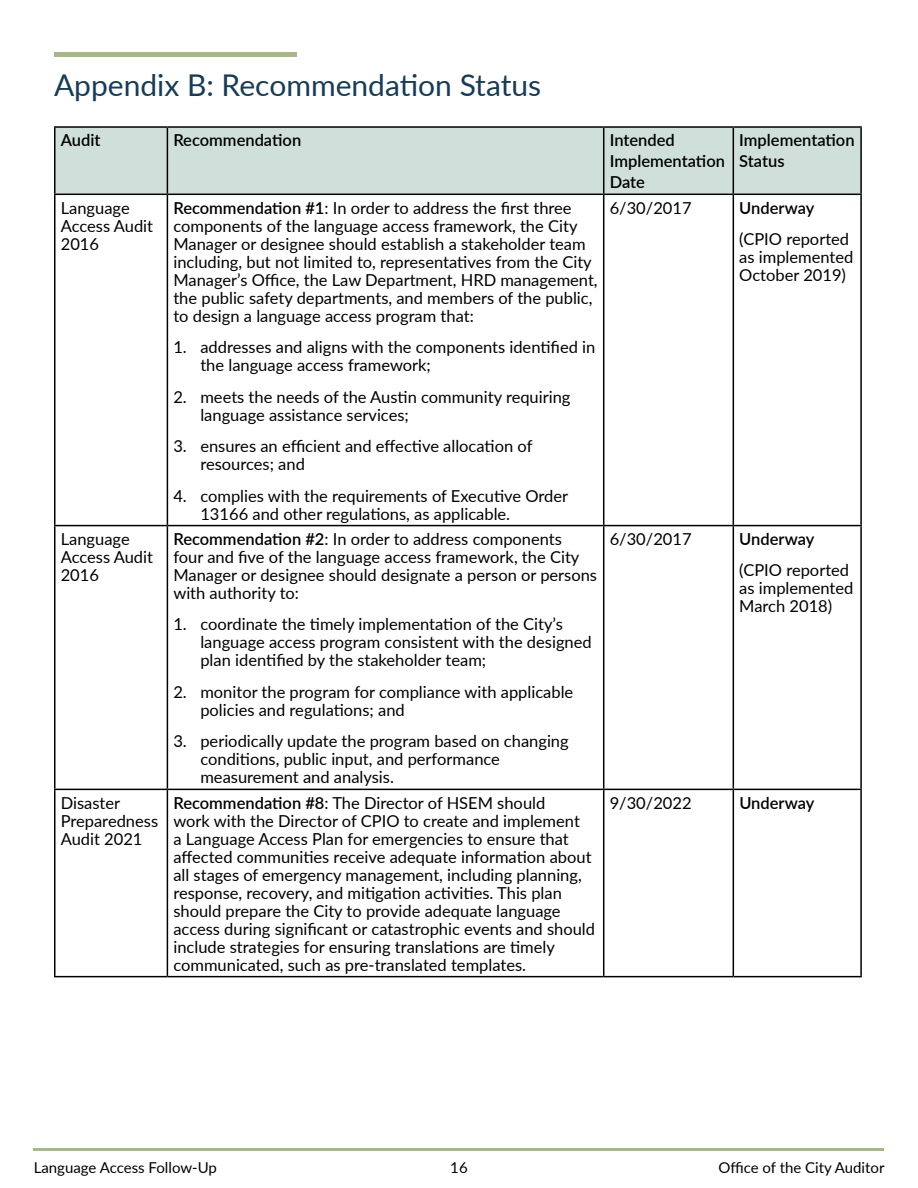
<style>
.page{position:relative;width:918px;height:1188px;background:#fff}
.page>*{position:absolute;margin:0;border:0;box-sizing:border-box;transform-origin:0 0}
.Section_Header{font:30px "Lato";color:#163c58}
.Body_Text{font:16.5px/18px "Lato";color:#000}
.Body_Text-2{font:600 16.5px/21px "Lato";color:#000}
.t1{font:15px "Lato";color:#000}
.s1{font-weight:600}
</style>
<div class="page">
<hr style="left:34px;top:1149px;width:850px;height:2px;background:#a7b887">
<hr style="left:54px;top:53px;width:243px;height:4px;background:#a7b887">
<div style="left:56px;top:128px;width:804px;height:66px;background:#cfdfda"></div>
<hr style="left:54px;top:126px;width:113px;height:2px;background:#000">
<hr style="left:54px;top:128px;width:2px;height:66px;background:#000">
<hr style="left:167px;top:126px;width:437px;height:2px;background:#000">
<hr style="left:167px;top:128px;width:1px;height:66px;background:#000">
<hr style="left:604px;top:126px;width:129px;height:2px;background:#000">
<hr style="left:603px;top:128px;width:1px;height:66px;background:#000">
<hr style="left:733px;top:126px;width:129px;height:2px;background:#000">
<hr style="left:733px;top:128px;width:1px;height:66px;background:#000">
<hr style="left:860px;top:128px;width:2px;height:66px;background:#000">
<hr style="left:54px;top:194px;width:113px;height:1px;background:#000">
<hr style="left:54px;top:195px;width:2px;height:330px;background:#000">
<hr style="left:167px;top:194px;width:437px;height:1px;background:#000">
<hr style="left:167px;top:195px;width:1px;height:330px;background:#000">
<hr style="left:604px;top:194px;width:129px;height:1px;background:#000">
<hr style="left:603px;top:195px;width:1px;height:330px;background:#000">
<hr style="left:733px;top:194px;width:129px;height:1px;background:#000">
<hr style="left:733px;top:195px;width:1px;height:330px;background:#000">
<hr style="left:860px;top:195px;width:2px;height:330px;background:#000">
<hr style="left:54px;top:525px;width:113px;height:1px;background:#000">
<hr style="left:54px;top:526px;width:2px;height:263px;background:#000">
<hr style="left:167px;top:525px;width:437px;height:1px;background:#000">
<hr style="left:167px;top:526px;width:1px;height:263px;background:#000">
<hr style="left:604px;top:525px;width:129px;height:1px;background:#000">
<hr style="left:603px;top:526px;width:1px;height:263px;background:#000">
<hr style="left:733px;top:525px;width:129px;height:1px;background:#000">
<hr style="left:733px;top:526px;width:1px;height:263px;background:#000">
<hr style="left:860px;top:526px;width:2px;height:263px;background:#000">
<hr style="left:54px;top:789px;width:113px;height:1px;background:#000">
<hr style="left:54px;top:790px;width:2px;height:186px;background:#000">
<hr style="left:167px;top:789px;width:437px;height:1px;background:#000">
<hr style="left:167px;top:790px;width:1px;height:186px;background:#000">
<hr style="left:604px;top:789px;width:129px;height:1px;background:#000">
<hr style="left:603px;top:790px;width:1px;height:186px;background:#000">
<hr style="left:733px;top:789px;width:129px;height:1px;background:#000">
<hr style="left:733px;top:790px;width:1px;height:186px;background:#000">
<hr style="left:860px;top:790px;width:2px;height:186px;background:#000">
<hr style="left:54px;top:976px;width:113px;height:1px;background:#000">
<hr style="left:167px;top:976px;width:437px;height:1px;background:#000">
<hr style="left:604px;top:976px;width:129px;height:1px;background:#000">
<hr style="left:733px;top:976px;width:129px;height:1px;background:#000">
<p class="Section_Header" style="left:54px;top:64px;width:489px">Appendix B: Recommendation Status</p>
<p class="Body_Text-2" style="left:61px;top:129px;width:41px">Audit</p>
<p class="Body_Text-2" style="left:173px;top:129px;width:129px">Recommendation</p>
<p class="Body_Text-2" style="left:610px;top:129px;width:117px">Intended<br>Implementation<br>Date</p>
<p class="Body_Text-2" style="left:739px;top:129px;width:117px">Implementation<br>Status</p>
<p class="Body_Text" style="left:61px;top:198px;width:94px">Language<br>Access Audit<br>2016</p>
<p class="Body_Text" style="left:173px;top:198px;width:426px"><span class="s1">Recommendation #1</span>: In order to address the first three components of the language access framework, the City Manager or designee should establish a stakeholder team including, but not limited to, representatives from the City Manager’s Office, the Law Department, HRD management, the public safety departments, and members of the public, to design a language access program that:</p>
<p class="Body_Text" style="left:200px;top:337px;width:396px;text-indent:-27px">1. addresses and aligns with the components identified in the language access framework;</p>
<p class="Body_Text" style="left:200px;top:387px;width:372px;text-indent:-27px">2. meets the needs of the Austin community requiring language assistance services;</p>
<p class="Body_Text" style="left:200px;top:436px;width:334px;text-indent:-27px">3. ensures an efficient and effective allocation of resources; and</p>
<p class="Body_Text" style="left:200px;top:486px;width:369px;text-indent:-27px">4. complies with the requirements of Executive Order<br>13166 and other regulations, as applicable.</p>
<p class="Body_Text" style="left:610px;top:198px;width:83px">6/30/2017</p>
<p class="Body_Text-2" style="left:739px;top:196px;width:77px">Underway</p>
<p class="Body_Text" style="left:739px;top:229px;width:116px">(CPIO reported as implemented<br>October 2019)</p>
<p class="Body_Text" style="left:61px;top:529px;width:94px">Language<br>Access Audit<br>2016</p>
<p class="Body_Text" style="left:173px;top:529px;width:425px"><span class="s1">Recommendation #2</span>: In order to address components<br>four and five of the language access framework, the City Manager or designee should designate a person or persons with authority to:</p>
<p class="Body_Text" style="left:200px;top:615px;width:393px;text-indent:-27px">1. coordinate the timely implementation of the City’s language access program consistent with the designed plan identified by the stakeholder team;</p>
<p class="Body_Text" style="left:200px;top:682px;width:374px;text-indent:-27px">2. monitor the program for compliance with applicable policies and regulations; and</p>
<p class="Body_Text" style="left:200px;top:732px;width:370px;text-indent:-27px">3. periodically update the program based on changing conditions, public input, and performance measurement and analysis.</p>
<p class="Body_Text" style="left:610px;top:529px;width:83px">6/30/2017</p>
<p class="Body_Text-2" style="left:739px;top:528px;width:77px">Underway</p>
<p class="Body_Text" style="left:739px;top:561px;width:116px">(CPIO reported as implemented<br>March 2018)</p>
<p class="Body_Text" style="left:61px;top:793px;width:99px">Disaster<br>Preparedness<br>Audit 2021</p>
<p class="Body_Text" style="left:173px;top:793px;width:423px"><span class="s1">Recommendation #8</span>: The Director of HSEM should<br>work with the Director of CPIO to create and implement<br>a Language Access Plan for emergencies to ensure that affected communities receive adequate information about all stages of emergency management, including planning, response, recovery, and mitigation activities. This plan should prepare the City to provide adequate language access during significant or catastrophic events and should include strategies for ensuring translations are timely communicated, such as pre-translated templates.</p>
<p class="Body_Text" style="left:610px;top:793px;width:83px">9/30/2022</p>
<p class="Body_Text-2" style="left:739px;top:791px;width:77px">Underway</p>
<p class="t1" style="left:34px;top:1157px;width:185px">Language Access Follow-Up</p>
<p class="t1" style="left:450px;top:1157px;width:19px">16</p>
<p class="t1" style="left:719px;top:1157px;width:168px">Office of the City Auditor</p>
</div>
